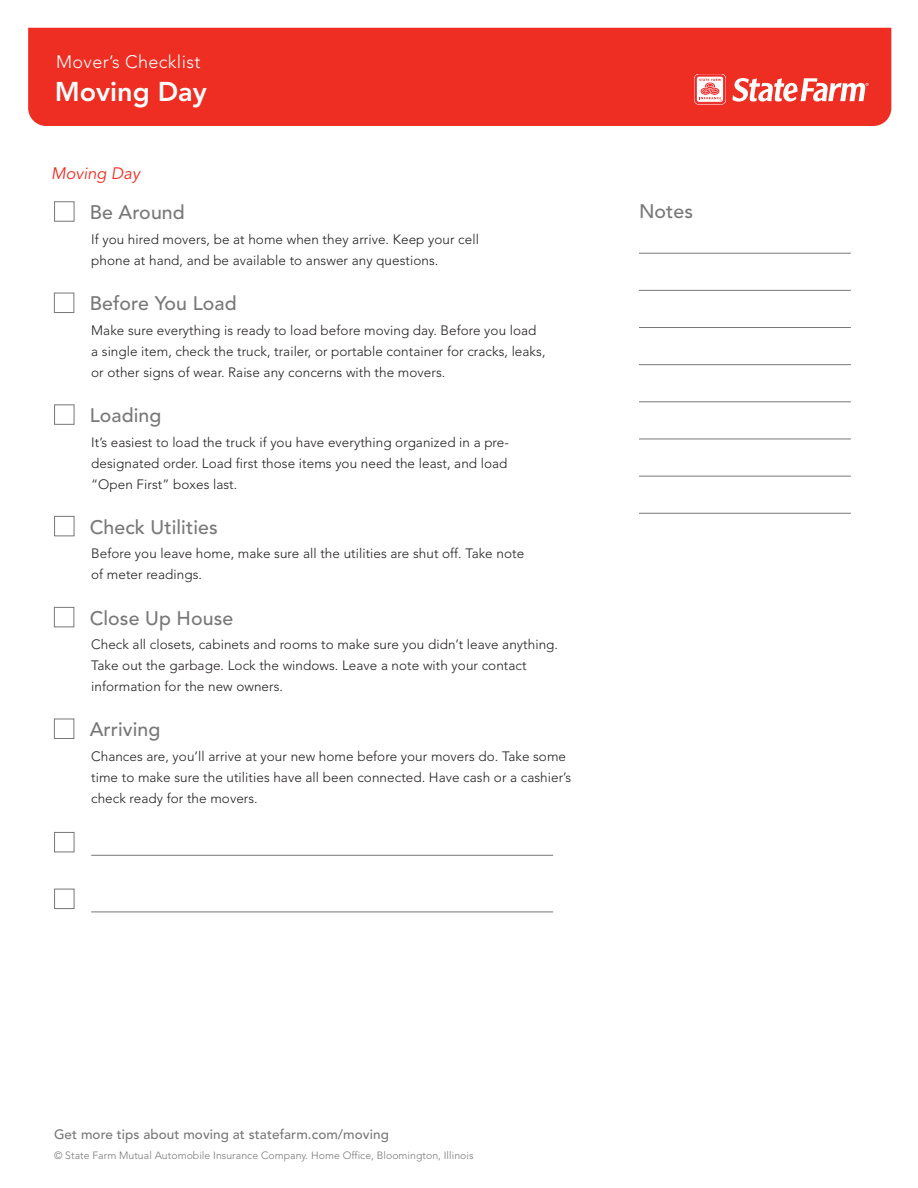
<style>
.page{position:relative;width:918px;height:1188px;background:#fff}
.page>*{position:absolute;margin:0;border:0;box-sizing:border-box;transform-origin:0 0}
.t1{font:800 27px "Avenir";color:#fff}
.Paragraph_Style_2{font:500 19.5px "Avenir";letter-spacing:.005em;color:#777877}
.t2{font:300 18px "Avenir";letter-spacing:.02em;color:#fff}
.t3{font:italic 16.5px "Avenir";color:#ee2e22}
.Paragraph_Style_1{font:300 13.5px/21px "Avenir";letter-spacing:.005em;color:#231f20}
.Paragraph_Style_2-2{font:500 13.5px "Avenir";letter-spacing:.005em;color:#777877}
.Paragraph_Style_2-3{font:300 10.5px "Avenir";letter-spacing:.005em;color:#777877}
</style>
<div class="page">
<div style="left:54px;top:201px;width:20px;height:21px;border:1px solid #777877"></div>
<div style="left:54px;top:293px;width:20px;height:20px;border:1px solid #777877"></div>
<div style="left:54px;top:516px;width:20px;height:20px;border:1px solid #777877"></div>
<div style="left:54px;top:404px;width:20px;height:21px;border:1px solid #777877"></div>
<div style="left:54px;top:607px;width:20px;height:20px;border:1px solid #777877"></div>
<div style="left:54px;top:719px;width:20px;height:20px;border:1px solid #777877"></div>
<hr style="left:639px;top:253px;width:212px;height:1px;background:#777877">
<hr style="left:639px;top:290px;width:212px;height:1px;background:#777877">
<hr style="left:639px;top:327px;width:212px;height:1px;background:#777877">
<hr style="left:639px;top:364px;width:212px;height:1px;background:#777877">
<hr style="left:639px;top:401px;width:212px;height:1px;background:#777877">
<hr style="left:639px;top:439px;width:212px;height:1px;background:#777877">
<hr style="left:639px;top:476px;width:212px;height:1px;background:#777877">
<hr style="left:639px;top:513px;width:212px;height:1px;background:#777877">
<div style="left:54px;top:832px;width:20px;height:20px;border:1px solid #777877"></div>
<div style="left:54px;top:889px;width:20px;height:20px;border:1px solid #777877"></div>
<hr style="left:91px;top:855px;width:462px;height:1px;background:#777877">
<hr style="left:91px;top:912px;width:462px;height:1px;background:#777877">
<div style="left:28px;top:28px;width:863px;height:98px;background:#ee2e22"></div>
<div style="left:695px;top:74px;width:30px;height:30px;border:1px solid #fff;border-radius:4px"></div>
<svg style="left:695px;top:75px;width:30px;height:29px"></svg>
<svg style="left:733px;top:78px;width:136px;height:24px"></svg>
<p class="t2" style="left:56px;top:51px;width:146px">Mover’s Checklist</p>
<p class="t1" style="left:55px;top:76px;width:154px">Moving Day</p>
<p class="t3" style="left:51px;top:164px;width:90px">Moving Day</p>
<p class="Paragraph_Style_2" style="left:90px;top:201px;width:97px">Be Around</p>
<p class="Paragraph_Style_1" style="left:91px;top:229px;width:389px">If you hired movers, be at home when they arrive. Keep your cell phone at hand, and be available to answer any questions.</p>
<p class="Paragraph_Style_2" style="left:90px;top:292px;width:149px">Before You Load</p>
<p class="Paragraph_Style_1" style="left:91px;top:320px;width:456px">Make sure everything is ready to load before moving day. Before you load a single item, check the truck, trailer, or portable container for cracks, leaks, or other signs of wear. Raise any concerns with the movers.</p>
<p class="Paragraph_Style_2" style="left:90px;top:404px;width:73px">Loading</p>
<p class="Paragraph_Style_1" style="left:91px;top:432px;width:419px;text-align:justify">It’s easiest to load the truck if you have everything organized in a pre&shy;designated order. Load first those items you need the least, and load “Open First” boxes last.</p>
<p class="Paragraph_Style_2" style="left:90px;top:516px;width:130px">Check Utilities</p>
<p class="Paragraph_Style_1" style="left:91px;top:543px;width:434px">Before you leave home, make sure all the utilities are shut off. Take note of meter readings.</p>
<p class="Paragraph_Style_2" style="left:90px;top:607px;width:145px">Close Up House</p>
<p class="Paragraph_Style_1" style="left:91px;top:634px;width:468px">Check all closets, cabinets and rooms to make sure you didn’t leave anything.<br>Take out the garbage. Lock the windows. Leave a note with your contact information for the new owners.</p>
<p class="Paragraph_Style_2" style="left:90px;top:718px;width:72px">Arriving</p>
<p class="Paragraph_Style_1" style="left:91px;top:746px;width:481px">Chances are, you’ll arrive at your new home before your movers do. Take some time to make sure the utilities have all been connected. Have cash or a cashier’s check ready for the movers.</p>
<p class="Paragraph_Style_2" style="left:639px;top:200px;width:56px">Notes</p>
<p class="Paragraph_Style_2-2" style="left:54px;top:1127px;width:336px">Get more tips about moving at statefarm.com/moving</p>
<p class="Paragraph_Style_2-3" style="left:54px;top:1149px;width:421px">© State Farm Mutual Automobile Insurance Company. Home Office, Bloomington, Illinois</p>
</div>
